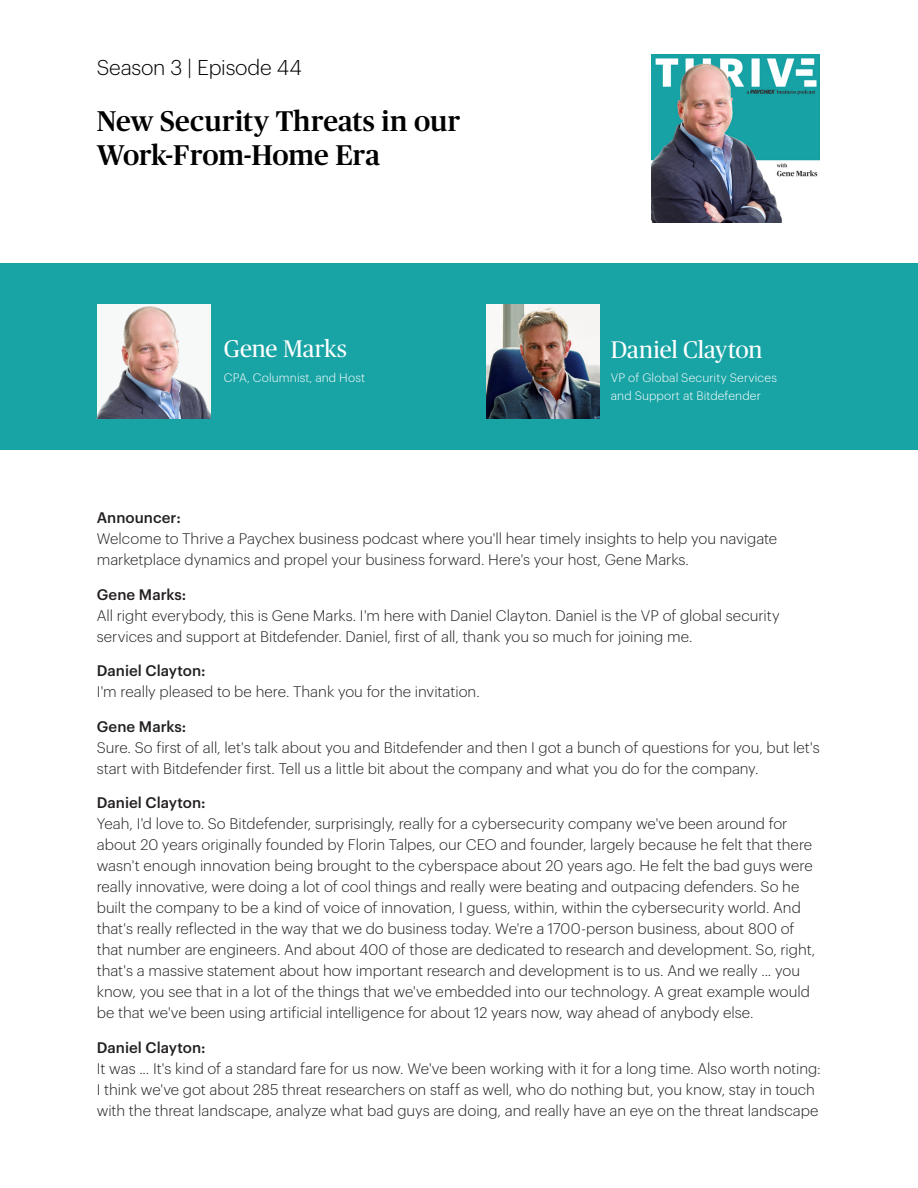
<style>
.page{position:relative;width:918px;height:1188px;background:#fff}
.page>*{position:absolute;margin:0;border:0;box-sizing:border-box;transform-origin:0 0}
.Salesheet_headline{font:500 28.5px/34.2px "Publico Headline";letter-spacing:-.005em;color:#000}
._3_Line_Subhead-sale{font:24px "Publico Headline";letter-spacing:-.005em;color:#fff}
.Body_10_14{font:300 21px "Graphik";letter-spacing:-.01em;color:#000}
.Body_10_14-2{font:300 15px/21px "Graphik";color:#231f20}
.Name{font:500 15px "Graphik";letter-spacing:.005em;color:#231f20}
._3_Line_Subhead-sale-2{font:300 12px/18px "Graphik";letter-spacing:.015em;color:#fff}
</style>
<div class="page">
<div style="left:0;top:264px;width:918px;height:186px;background:#18a3a5"></div>
<img style="left:97px;top:305px;width:113px;height:113px">
<img style="left:486px;top:305px;width:113px;height:113px">
<img style="left:651px;top:54px;width:169px;height:169px">
<p class="Body_10_14" style="left:97px;top:53px;width:207px">Season 3 | Episode 44</p>
<p class="Salesheet_headline" style="left:97px;top:102px;width:365px">New Security Threats in our<br>Work-From-Home Era</p>
<p class="_3_Line_Subhead-sale" style="left:224px;top:332px;width:125px">Gene Marks</p>
<p class="_3_Line_Subhead-sale-2" style="left:224px;top:368px;width:143px">CPA, Columnist, and Host</p>
<p class="_3_Line_Subhead-sale" style="left:611px;top:333px;width:153px">Daniel Clayton</p>
<p class="_3_Line_Subhead-sale-2" style="left:611px;top:368px;width:168px">VP of Global Security Services and Support at Bitdefender</p>
<p class="Name" style="left:97px;top:506px;width:86px">Announcer:</p>
<p class="Body_10_14-2" style="left:97px;top:527px;width:682px">Welcome to Thrive a Paychex business podcast where you'll hear timely insights to help you navigate marketplace dynamics and propel your business forward. Here's your host, Gene Marks.</p>
<p class="Name" style="left:97px;top:583px;width:91px">Gene Marks:</p>
<p class="Body_10_14-2" style="left:97px;top:604px;width:684px">All right everybody, this is Gene Marks. I'm here with Daniel Clayton. Daniel is the VP of global security services and support at Bitdefender. Daniel, first of all, thank you so much for joining me.</p>
<p class="Name" style="left:97px;top:659px;width:110px">Daniel Clayton:</p>
<p class="Body_10_14-2" style="left:97px;top:680px;width:385px">I'm really pleased to be here. Thank you for the invitation.</p>
<p class="Name" style="left:97px;top:715px;width:91px">Gene Marks:</p>
<p class="Body_10_14-2" style="left:97px;top:736px;width:724px">Sure. So first of all, let's talk about you and Bitdefender and then I got a bunch of questions for you, but let's start with Bitdefender first. Tell us a little bit about the company and what you do for the company.</p>
<p class="Name" style="left:97px;top:791px;width:110px">Daniel Clayton:</p>
<p class="Body_10_14-2" style="left:97px;top:812px;width:720px">Yeah, I'd love to. So Bitdefender, surprisingly, really for a cybersecurity company we've been around for about 20 years originally founded by Florin Talpes, our CEO and founder, largely because he felt that there wasn't enough innovation being brought to the cyberspace about 20 years ago. He felt the bad guys were really innovative, were doing a lot of cool things and really were beating and outpacing defenders. So he built the company to be a kind of voice of innovation, I guess, within, within the cybersecurity world. And that's really reflected in the way that we do business today. We're a 1700-person business, about 800 of that number are engineers. And about 400 of those are dedicated to research and development. So, right, that's a massive statement about how important research and development is to us. And we really ... you know, you see that in a lot of the things that we've embedded into our technology. A great example would be that we've been using artificial intelligence for about 12 years now, way ahead of anybody else.</p>
<p class="Name" style="left:97px;top:1036px;width:110px">Daniel Clayton:</p>
<p class="Body_10_14-2" style="left:97px;top:1057px;width:725px">It was ... It's kind of a standard fare for us now. We've been working with it for a long time. Also worth noting:<br>I think we've got about 285 threat researchers on staff as well, who do nothing but, you know, stay in touch with the threat landscape, analyze what bad guys are doing, and really have an eye on the threat landscape</p>
</div>
